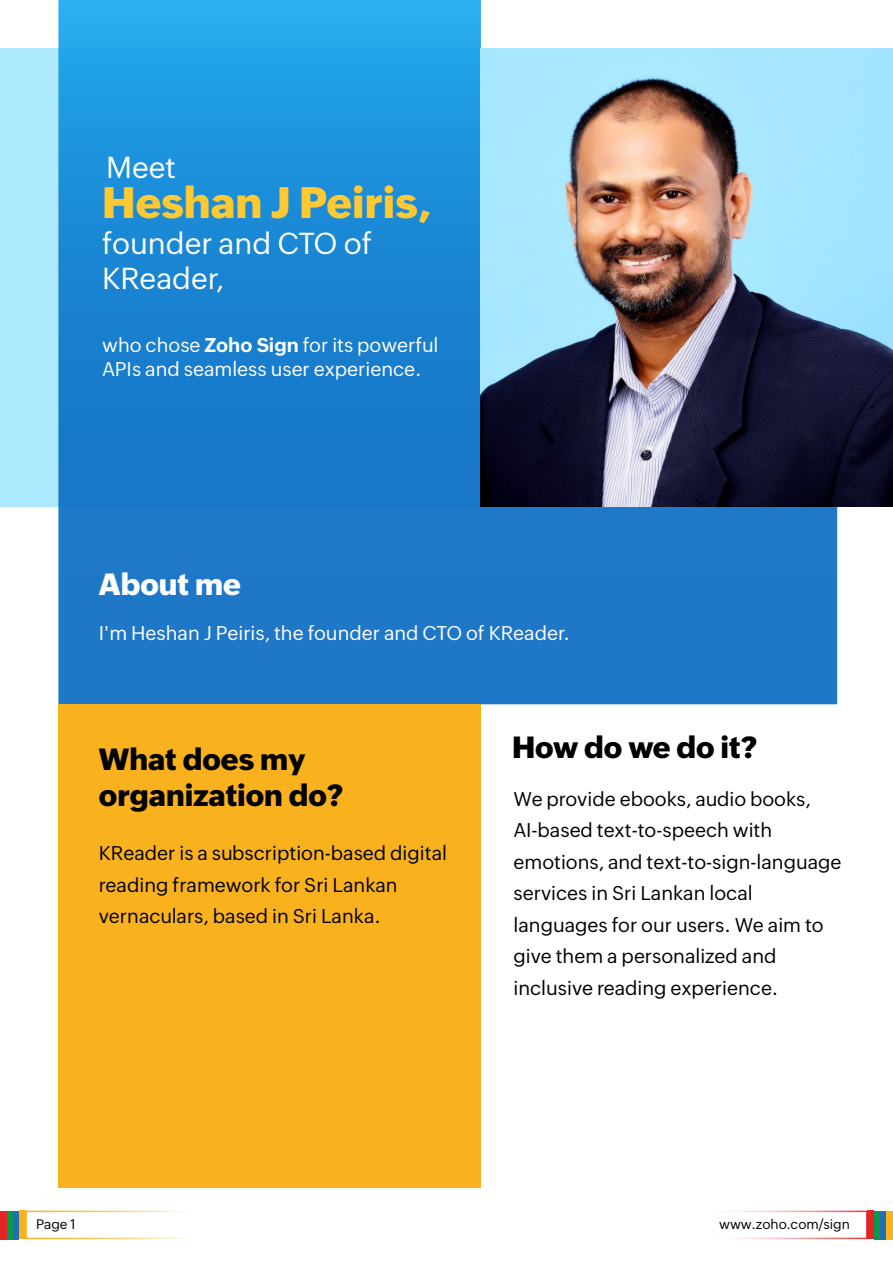
<style>
.page{position:relative;width:893px;height:1263px;background:#fff}
.page>*{position:absolute;margin:0;border:0;box-sizing:border-box;transform-origin:0 0}
.t1{font:800 43.2px "Zoho Puvi";color:#ffc933}
.t2{font:800 30px "Zoho Puvi";color:#000}
.t3{font:800 30px "Zoho Puvi";color:#fff}
.t4{font:29.7px/35.7px "Zoho Puvi";color:#fff}
.t5{font:19.5px/31.5px "Zoho Puvi";color:#000}
.t6{font:19.5px/23.4px "Zoho Puvi";color:#fff}
.t7{font:13.5px "Zoho Puvi";color:#000}
.s1{font-weight:700}
</style>
<div class="page">
<div style="left:0;top:48px;width:893px;height:458px;background:#aeeafe"></div>
<svg style="left:58px;top:0;width:779px;height:704px;background:#2788d2"></svg>
<div style="left:58px;top:704px;width:423px;height:484px;background:#f9b21d"></div>
<img style="left:481px;top:48px;width:412px;height:458px">
<div style="left:874px;top:1211px;width:6px;height:28px;background:#089949"></div>
<div style="left:868px;top:1210px;width:6px;height:29px;background:#e42527"></div>
<div style="left:880px;top:1211px;width:7px;height:28px;background:#226db4"></div>
<div style="left:887px;top:1211px;width:6px;height:28px;background:#f9b21d"></div>
<svg style="left:728px;top:1210px;width:140px;height:29px"></svg>
<div style="left:13px;top:1211px;width:6px;height:28px;background:#226db4"></div>
<div style="left:19px;top:1210px;width:6px;height:29px;background:#f9b21d"></div>
<div style="left:6px;top:1211px;width:7px;height:28px;background:#089949"></div>
<div style="left:0;top:1211px;width:6px;height:28px;background:#e42527"></div>
<svg style="left:25px;top:1210px;width:162px;height:29px"></svg>
<h3 class="t4" style="left:106px;top:147px;width:71px">Meet</h3>
<h1 class="t1" style="left:102px;top:169px;width:331px">Heshan J Peiris,</h1>
<h3 class="t4" style="left:102px;top:223px;width:271px">founder and CTO of<br>KReader,</h3>
<p class="t6" style="left:102px;top:332px;width:337px">who chose <span class="s1">Zoho Sign</span> for its powerful<br>APIs and seamless user experience.</p>
<h2 class="t3" style="left:99px;top:561px;width:143px">About me</h2>
<p class="t6" style="left:99px;top:619px;width:472px">I'm Heshan J Peiris, the founder and CTO of KReader.</p>
<h2 class="t2" style="left:99px;top:736px;width:208px">What does my</h2>
<h2 class="t2" style="left:99px;top:772px;width:245px">organization do?</h2>
<p class="t5" style="left:99px;top:836px;width:350px">KReader is a subscription-based digital reading framework for Sri Lankan vernaculars, based in Sri Lanka.</p>
<h2 class="t2" style="left:512px;top:724px;width:246px">How do we do it?</h2>
<p class="t5" style="left:513px;top:781px;width:330px">We provide ebooks, audio books,<br>AI-based text-to-speech with emotions, and text-to-sign-language services in Sri Lankan local languages for our users. We aim to give them a personalized and inclusive reading experience.</p>
<p class="t7" style="left:36px;top:1214px;width:41px">Page 1</p>
<p class="t7" style="left:719px;top:1214px;width:132px">www.zoho.com/sign</p>
</div>
